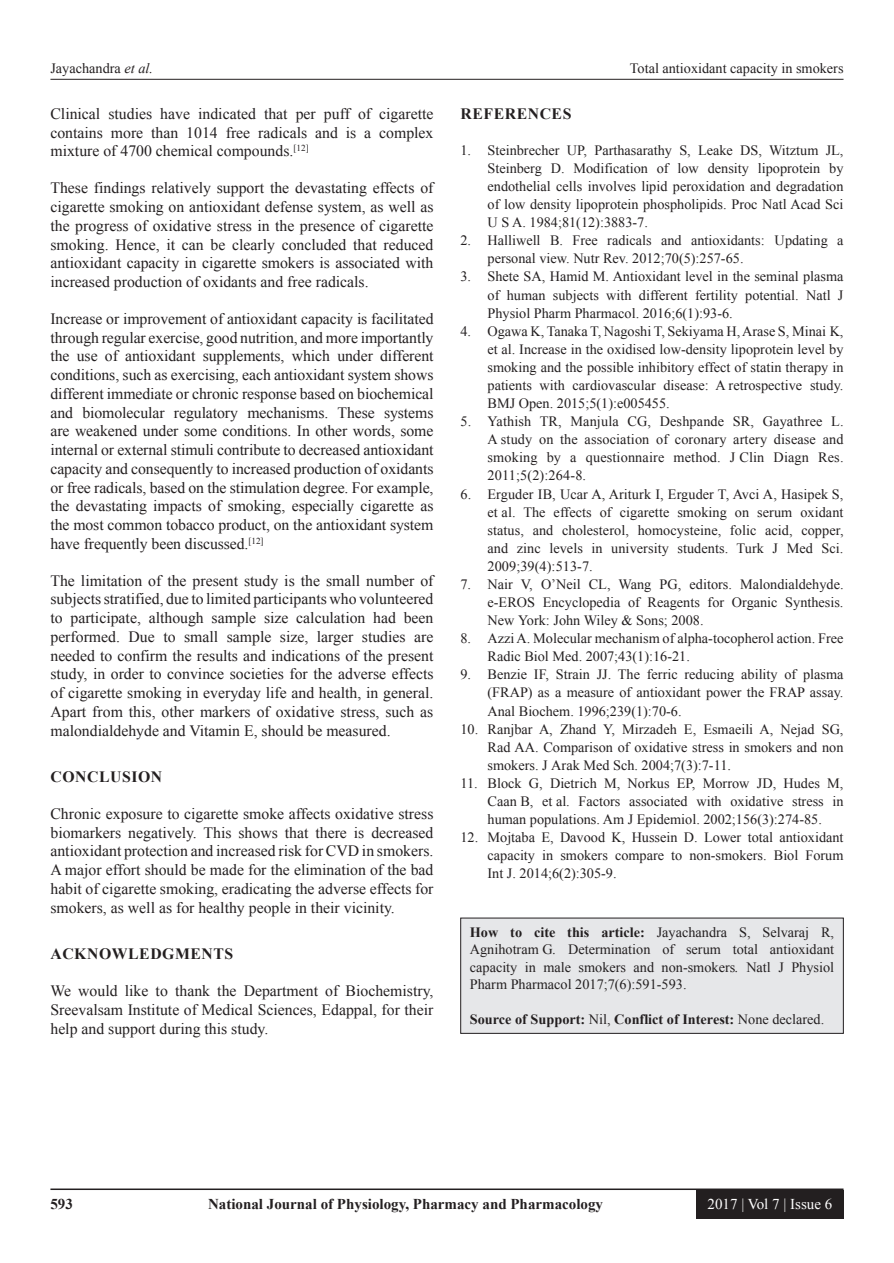
<style>
.page{position:relative;width:894px;height:1263px;background:#fff}
.page>*{position:absolute;margin:0;border:0;box-sizing:border-box;transform-origin:0 0}
.TX{font:15.75px/18.8px "Times New Roman";color:#231f20;text-align:justify}
.t1{font:700 15.75px "Times New Roman";letter-spacing:.035em;color:#231f20}
.RF{font:700 15px "Times New Roman";color:#231f20}
.RF_VOL{font:15px "Times New Roman";color:#fff}
.REF{font:14.25px/18.1px "Times New Roman";color:#231f20;text-align:justify}
.HTC{font:14.25px/17.2px "Times New Roman";color:#231f20;text-align:justify}
.HTC-2{font:700 14.25px "Times New Roman";color:#231f20}
.s1{font-style:italic}
.s2{font-weight:700}
.s3{font-weight:400}
</style>
<div class="page">
<hr style="left:50px;top:79px;width:793px;height:1px;background:#231f20">
<hr style="left:50px;top:1188px;width:793px;height:2px;background:#231f20">
<div style="left:696px;top:1190px;width:147px;height:28px;background:#231f20"></div>
<div style="left:460px;top:918px;width:383px;height:115px;background:#e6e7e9"></div>
<p class="REF" style="left:50px;top:59px;width:104px">Jayachandra <span class="s1">et al.</span></p>
<p class="REF" style="left:629px;top:59px;width:215px">Total antioxidant capacity in smokers</p>
<p class="TX" style="left:50px;top:104px;width:384px">Clinical studies have indicated that per puff of cigarette contains more than 1014 free radicals and is a complex mixture of 4700 chemical compounds.<sup>[12]</sup></p>
<p class="TX" style="left:50px;top:178px;width:384px">These findings relatively support the devastating effects of cigarette smoking on antioxidant defense system, as well as the progress of oxidative stress in the presence of cigarette smoking. Hence, it can be clearly concluded that reduced antioxidant capacity in cigarette smokers is associated with increased production of oxidants and free radicals.</p>
<p class="TX" style="left:50px;top:309px;width:384px">Increase or improvement of antioxidant capacity is facilitated through regular exercise, good nutrition, and more importantly the use of antioxidant supplements, which under different conditions, such as exercising, each antioxidant system shows different immediate or chronic response based on biochemical and biomolecular regulatory mechanisms. These systems are weakened under some conditions. In other words, some internal or external stimuli contribute to decreased antioxidant capacity and consequently to increased production of oxidants or free radicals, based on the stimulation degree. For example, the devastating impacts of smoking, especially cigarette as the most common tobacco product, on the antioxidant system have frequently been discussed.<sup>[12]</sup></p>
<p class="TX" style="left:50px;top:570px;width:384px">The limitation of the present study is the small number of subjects stratified, due to limited participants who volunteered to participate, although sample size calculation had been performed. Due to small sample size, larger studies are needed to confirm the results and indications of the present study, in order to convince societies for the adverse effects of cigarette smoking in everyday life and health, in general.<br>Apart from this, other markers of oxidative stress, such as malondialdehyde and Vitamin E, should be measured.</p>
<h1 class="t1" style="left:50px;top:765px;width:113px">CONCLUSION</h1>
<p class="TX" style="left:50px;top:804px;width:384px">Chronic exposure to cigarette smoke affects oxidative stress biomarkers negatively. This shows that there is decreased antioxidant protection and increased risk for CVD in smokers.<br>A major effort should be made for the elimination of the bad habit of cigarette smoking, eradicating the adverse effects for smokers, as well as for healthy people in their vicinity.</p>
<h1 class="t1" style="left:50px;top:942px;width:184px">ACKNOWLEDGMENTS</h1>
<p class="TX" style="left:50px;top:981px;width:384px">We would like to thank the Department of Biochemistry, Sreevalsam Institute of Medical Sciences, Edappal, for their help and support during this study.</p>
<h1 class="t1" style="left:460px;top:102px;width:112px">REFERENCES</h1>
<p class="REF" style="left:487px;top:140px;width:357px;text-indent:-27px">1. Steinbrecher UP, Parthasarathy S, Leake DS, Witztum JL, Steinberg D. Modification of low density lipoprotein by endothelial cells involves lipid peroxidation and degradation of low density lipoprotein phospholipids. Proc Natl Acad Sci U S A. 1984;81(12):3883-7.</p>
<p class="REF" style="left:487px;top:231px;width:357px;text-indent:-27px">2. Halliwell B. Free radicals and antioxidants: Updating a personal view. Nutr Rev. 2012;70(5):257-65.</p>
<p class="REF" style="left:487px;top:267px;width:357px;text-indent:-27px">3. Shete SA, Hamid M. Antioxidant level in the seminal plasma of human subjects with different fertility potential. Natl J Physiol Pharm Pharmacol. 2016;6(1):93-6.</p>
<p class="REF" style="left:487px;top:321px;width:357px;text-indent:-27px">4. Ogawa K, Tanaka T, Nagoshi T, Sekiyama H, Arase S, Minai K, et al. Increase in the oxidised low-density lipoprotein level by smoking and the possible inhibitory effect of statin therapy in patients with cardiovascular disease: A retrospective study.<br>BMJ Open. 2015;5(1):e005455.</p>
<p class="REF" style="left:487px;top:412px;width:357px;text-indent:-27px">5. Yathish TR, Manjula CG, Deshpande SR, Gayathree L.<br>A study on the association of coronary artery disease and smoking by a questionnaire method. J Clin Diagn Res.<br>2011;5(2):264-8.</p>
<p class="REF" style="left:487px;top:484px;width:357px;text-indent:-27px">6. Erguder IB, Ucar A, Ariturk I, Erguder T, Avci A, Hasipek S, et al. The effects of cigarette smoking on serum oxidant status, and cholesterol, homocysteine, folic acid, copper, and zinc levels in university students. Turk J Med Sci.<br>2009;39(4):513-7.</p>
<p class="REF" style="left:487px;top:574px;width:357px;text-indent:-27px">7. Nair V, O’Neil CL, Wang PG, editors. Malondialdehyde. e-EROS Encyclopedia of Reagents for Organic Synthesis.<br>New York: John Wiley &amp; Sons; 2008.</p>
<p class="REF" style="left:487px;top:629px;width:357px;text-indent:-27px">8. Azzi A. Molecular mechanism of alpha-tocopherol action. Free<br>Radic Biol Med. 2007;43(1):16-21.</p>
<p class="REF" style="left:487px;top:665px;width:357px;text-indent:-27px">9. Benzie IF, Strain JJ. The ferric reducing ability of plasma (FRAP) as a measure of antioxidant power the FRAP assay.<br>Anal Biochem. 1996;239(1):70-6.</p>
<p class="REF" style="left:487px;top:719px;width:357px;text-indent:-27px">10. Ranjbar A, Zhand Y, Mirzadeh E, Esmaeili A, Nejad SG, Rad AA. Comparison of oxidative stress in smokers and non smokers. J Arak Med Sch. 2004;7(3):7-11.</p>
<p class="REF" style="left:487px;top:773px;width:357px;text-indent:-27px">11. Block G, Dietrich M, Norkus EP, Morrow JD, Hudes M, Caan B, et al. Factors associated with oxidative stress in human populations. Am J Epidemiol. 2002;156(3):274-85.</p>
<p class="REF" style="left:487px;top:828px;width:357px;text-indent:-27px">12. Mojtaba E, Davood K, Hussein D. Lower total antioxidant capacity in smokers compare to non-smokers. Biol Forum Int J. 2014;6(2):305-9.</p>
<p class="HTC" style="left:469px;top:923px;width:365px"><span class="s2">How to cite this article:</span> Jayachandra S, Selvaraj R, Agnihotram G<span class="s1">.</span> Determination of serum total antioxidant capacity in male smokers and non-smokers<span class="s1">.</span> Natl J Physiol Pharm Pharmacol 2017;7(6):591-593.</p>
<p class="HTC-2" style="left:469px;top:1009px;width:356px">Source of Support: <span class="s3">Nil,</span> Conflict of Interest: <span class="s3">None declared.</span></p>
<p class="RF" style="left:50px;top:1193px;width:24px">593</p>
<p class="RF" style="left:208px;top:1193px;width:396px">National Journal of Physiology, Pharmacy and Pharmacology</p>
<p class="RF_VOL" style="left:707px;top:1193px;width:126px">2017 | Vol 7 | Issue 6</p>
</div>
